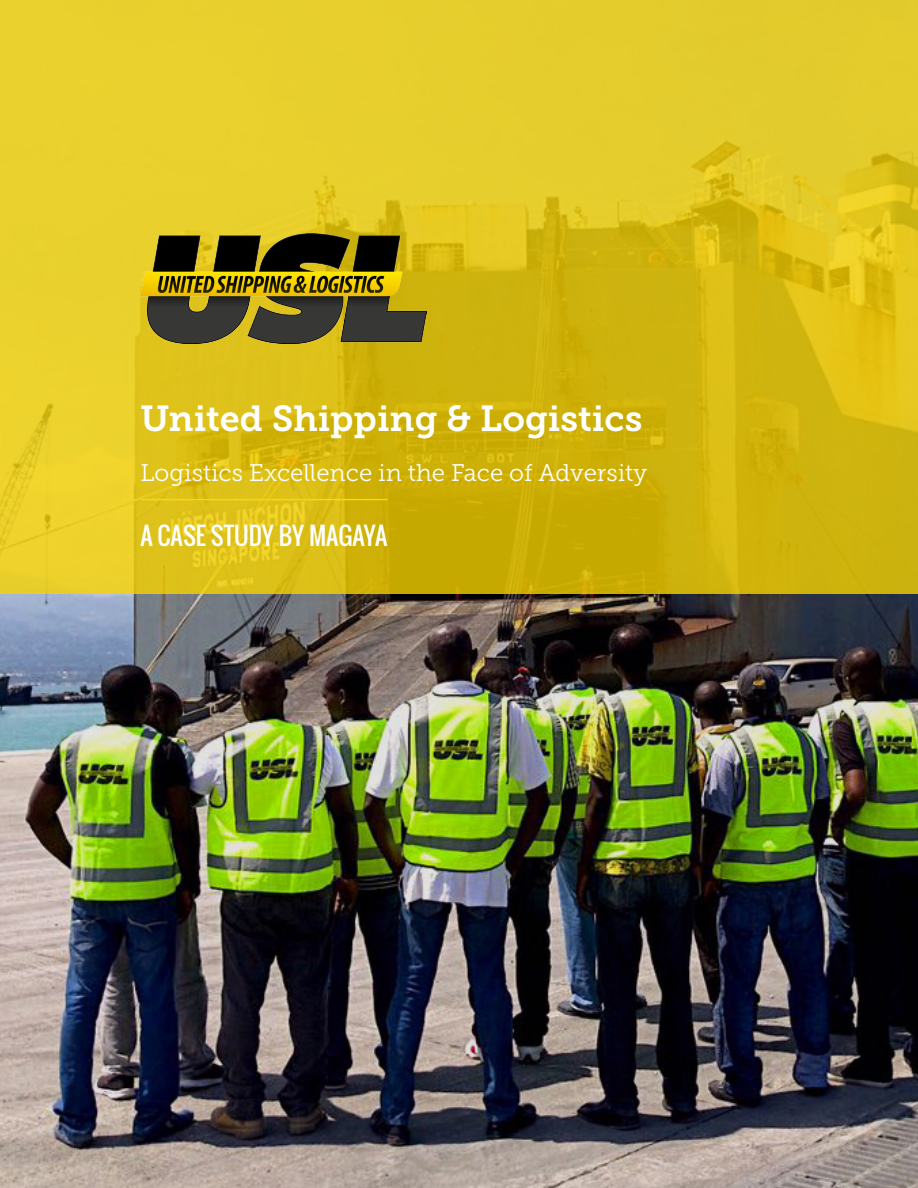
<style>
.page{position:relative;width:918px;height:1188px;background:#fff}
.page>*{position:absolute;margin:0;border:0;box-sizing:border-box;transform-origin:0 0}
.t1{font:36px "Museo Slab 700";color:#fff}
.t2{font:24px "Museo Slab 300";color:#fff}
.t3{font:24px "Oswald";color:#fff}
</style>
<div class="page">
<img style="left:0;top:594px;width:918px;height:594px">
<svg style="left:0;top:0;width:918px;height:594px;background:#ddc21d"></svg>
<img style="left:140px;top:234px;width:286px;height:109px">
<hr style="left:140px;top:499px;width:247px;height:1px;background:#f6d90a">
<p class="t1" style="left:140px;top:398px;width:504px">United Shipping &amp; Logistics</p>
<p class="t2" style="left:140px;top:460px;width:508px">Logistics Excellence in the Face of Adversity</p>
<p class="t3" style="left:140px;top:518px;width:249px">A CASE STUDY BY MAGAYA</p>
</div>
